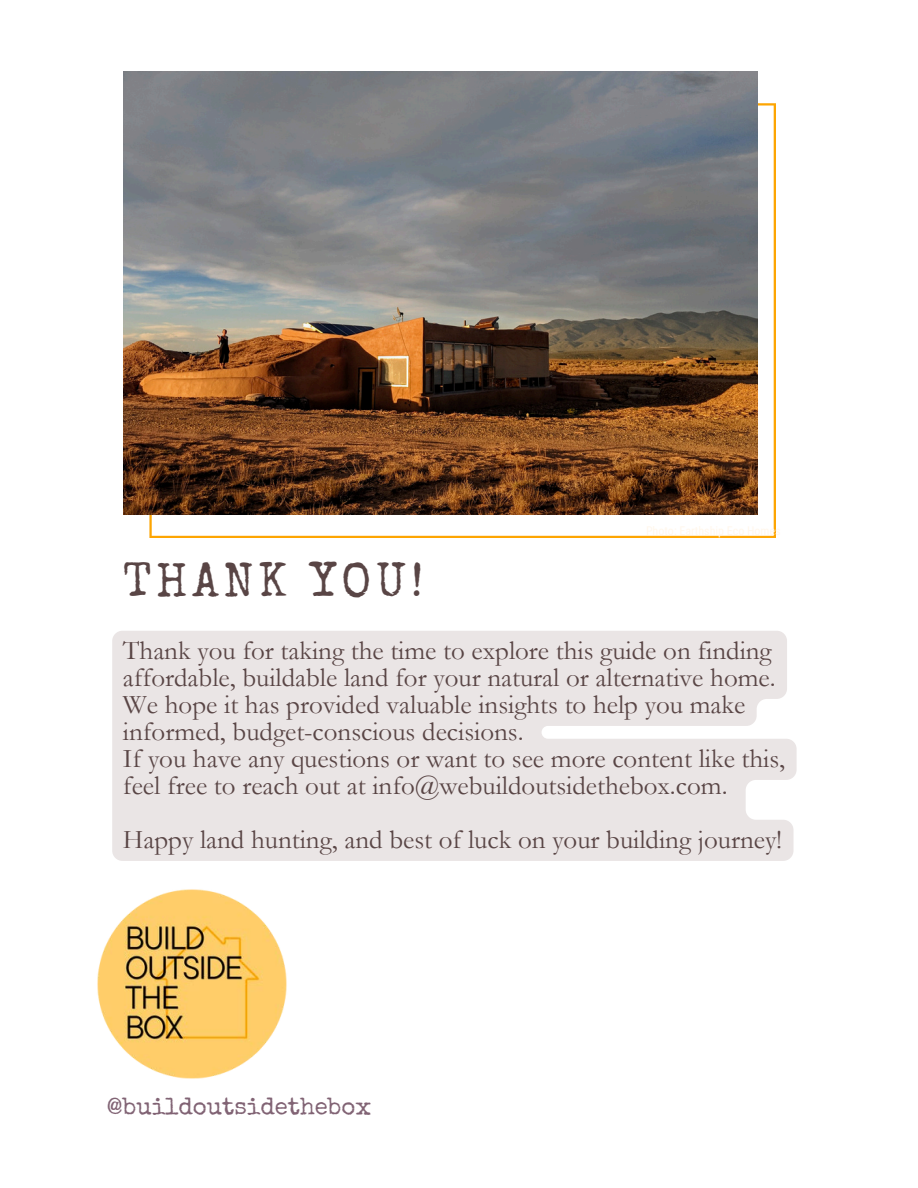
<style>
.page{position:relative;width:918px;height:1188px;background:#fff}
.page>*{position:absolute;margin:0;border:0;box-sizing:border-box;transform-origin:0 0}
.t1{font:48px "Special Elite";letter-spacing:.1em;color:#594545}
.t2{font:27px/27px "Garamond";color:#594545}
.t3{font:24px "Special Elite";color:#816374}
</style>
<div class="page">
<svg style="left:149px;top:103px;width:627px;height:435px"></svg>
<img style="left:123px;top:71px;width:635px;height:443px">
<img style="left:97px;top:889px;width:190px;height:190px">
<div style="left:112px;top:631px;width:685px;height:230px;background:#eae5e5"></div>
<p class="t1" style="left:123px;top:563px;width:302px">THANK YOU!</p>
<p class="t2" style="left:123px;top:637px;width:664px">Thank you for taking the time to explore this guide on finding affordable, buildable land for your natural or alternative home.<br>We hope it has provided valuable insights to help you make informed, budget-conscious decisions.<br>If you have any questions or want to see more content like this, feel free to reach out at info@webuildoutsidethebox.com.</p>
<h1 class="t2" style="left:123px;top:826px;width:661px">Happy land hunting, and best of luck on your building journey!</h1>
<h2 class="t3" style="left:107px;top:1097px;width:266px">@buildoutsidethebox</h2>
</div>
